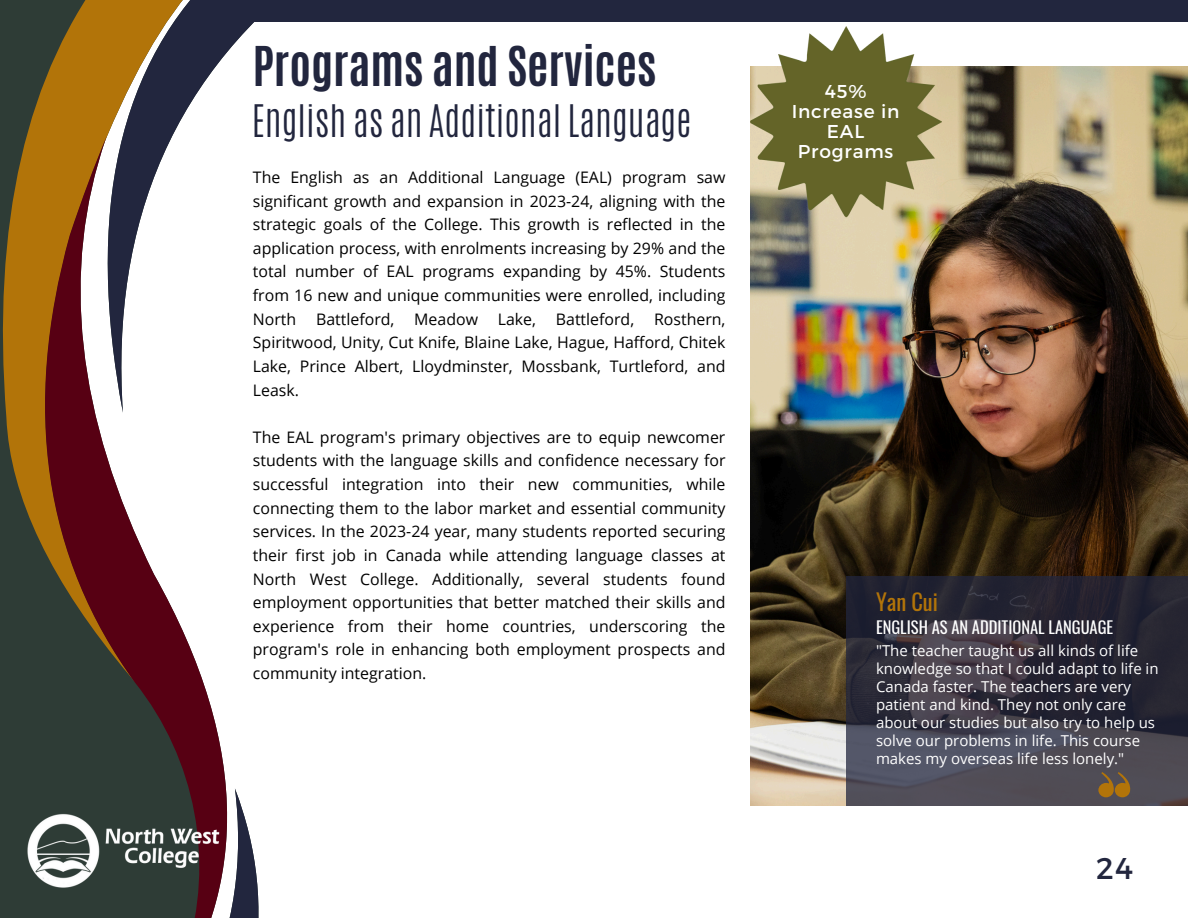
<style>
.page{position:relative;width:1188px;height:918px;background:#fff}
.page>*{position:absolute;margin:0;border:0;box-sizing:border-box;transform-origin:0 0}
.t1{font:700 45.75px "Antonio";color:#22263e}
.t2{font:300 37.5px "Antonio";color:#22263e}
.t3{font:30px "Montserrat";color:#22263e}
.t4{font:22.5px "Oswald";color:#b27409}
.t5{font:18.6px/20.1px "Montserrat";letter-spacing:.045em;color:#fff;text-align:center}
.t6{font:16.5px "Oswald";color:#fff}
.t7{font:15.9px/23.7px "Open Sans";color:#000;text-align:justify}
.t8{font:15px/18px "Open Sans";color:#fff}
</style>
<div class="page">
<div style="left:0;top:683px;width:22px;height:235px;background:#2e3c36"></div>
<svg style="left:0;top:0;width:85px;height:683px;fill:#2e3c36"></svg>
<svg style="left:22px;top:136px;width:204px;height:782px"></svg>
<svg style="left:85px;top:0;width:169px;height:413px"></svg>
<svg style="left:65px;top:789px;width:194px;height:129px"></svg>
<div style="left:251px;top:0;width:937px;height:22px;background:#22263e"></div>
<img style="left:750px;top:66px;width:438px;height:739px">
<svg style="left:846px;top:577px;width:342px;height:229px"></svg>
<img style="left:18px;top:806px;width:209px;height:90px">
<svg style="left:1099px;top:772px;width:32px;height:25px"></svg>
<img style="left:750px;top:26px;width:191px;height:191px">
<p class="t1" style="left:253px;top:33px;width:405px">Programs and Services</p>
<p class="t2" style="left:252px;top:94px;width:441px">English as an Additional Language</p>
<p class="t7" style="left:253px;top:165px;width:474px">The English as an Additional Language (EAL) program saw significant growth and expansion in 2023-24, aligning with the strategic goals of the College. This growth is reflected in the application process, with enrolments increasing by 29% and the total number of EAL programs expanding by 45%. Students from 16 new and unique communities were enrolled, including North Battleford, Meadow Lake, Battleford, Rosthern, Spiritwood, Unity, Cut Knife, Blaine Lake, Hague, Hafford, Chitek Lake, Prince Albert, Lloydminster, Mossbank, Turtleford, and Leask.</p>
<p class="t7" style="left:253px;top:425px;width:474px">The EAL program's primary objectives are to equip newcomer students with the language skills and confidence necessary for successful integration into their new communities, while connecting them to the labor market and essential community services. In the 2023-24 year, many students reported securing their first job in Canada while attending language classes at North West College. Additionally, several students found employment opportunities that better matched their skills and experience from their home countries, underscoring the program's role in enhancing both employment prospects and community integration.</p>
<p class="t5" style="left:792px;top:81px;width:109px">45%<br>Increase in<br>EAL<br>Programs</p>
<h1 class="t4" style="left:876px;top:585px;width:64px">Yan Cui</h1>
<p class="t6" style="left:876px;top:614px;width:239px">ENGLISH AS AN ADDITIONAL LANGUAGE</p>
<h3 class="t8" style="left:876px;top:642px;width:284px">"The teacher taught us all kinds of life knowledge so that I could adapt to life in Canada faster. The teachers are very patient and kind. They not only care about our studies but also try to help us solve our problems in life. This course makes my overseas life less lonely."</h3>
<p class="t3" style="left:1096px;top:849px;width:38px">24</p>
</div>
